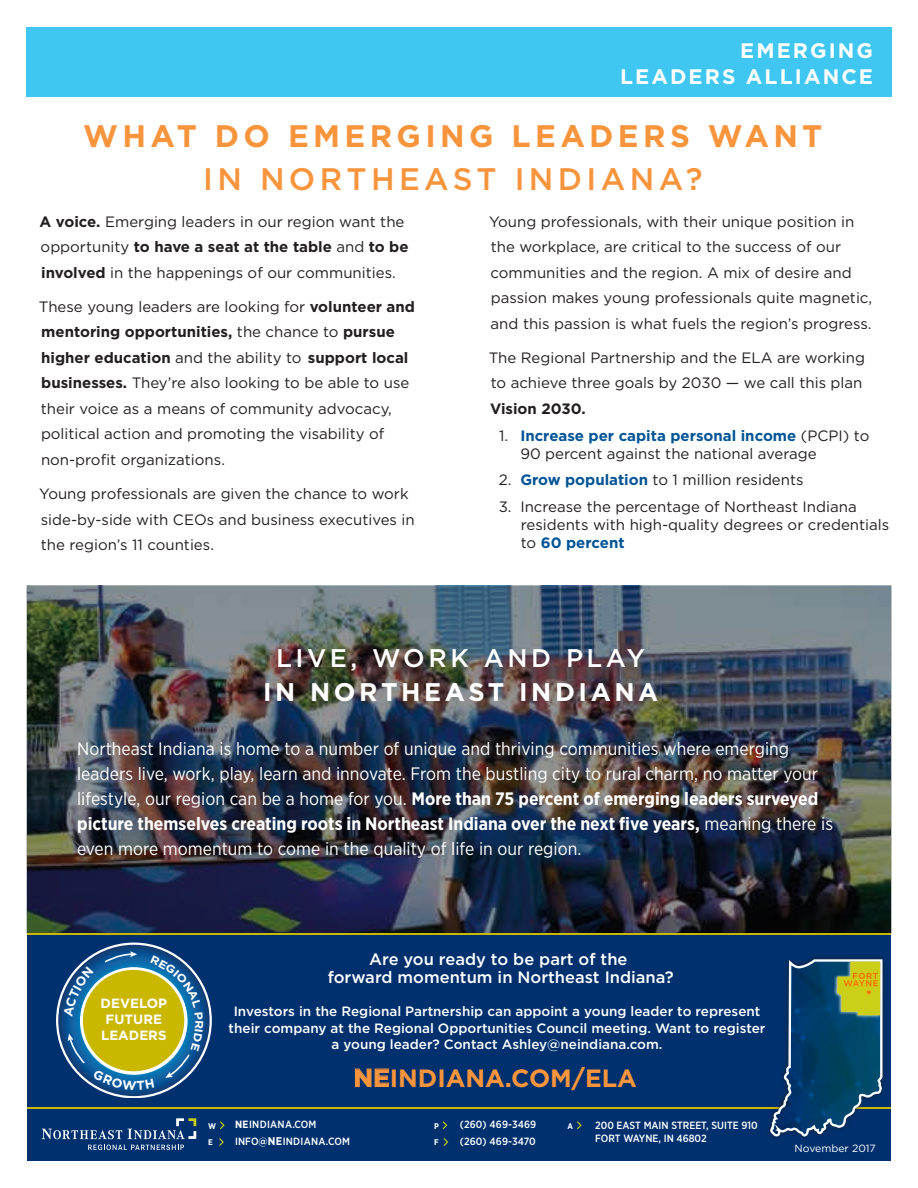
<style>
.page{position:relative;width:918px;height:1188px;background:#fff}
.page>*{position:absolute;margin:0;border:0;box-sizing:border-box;transform-origin:0 0}
.t1{font:700 31.05px/42.2px "Gotham";letter-spacing:.14em;color:#f7943c;text-align:center}
.t2{font:700 25.5px/34.5px "Gotham";letter-spacing:.14em;color:#fff;text-align:center}
.t3{font:700 24.9px "Gotham";color:#f7943c}
.t4{font:700 21px "Gotham";letter-spacing:.1em;color:#fff}
.t5{font:18px/25px "Gotham Narrow";color:#fff}
.t6{font:500 16.5px/18px "Gotham";color:#fff;text-align:center}
.P_-_body_-_LJ{font:15px/25.5px "Gotham";color:#231f20}
.t7{font:500 13.5px/16.2px "Gotham";color:#fff;text-align:center}
.t8{font:700 13.35px/16px "Gotham";color:#fff;text-align:center}
.t9{font:500 10.5px/13.5px "Gotham Narrow";color:#fff}
.t10{font:500 10.5px "Gotham Narrow";letter-spacing:.025em;color:#fff}
.P_-_body_-_LJ-2{font:10.5px "Gotham";color:#fff}
.t11{font:700 8.25px "Gotham Narrow";color:#fff}
.s1{font-weight:500}
.s2{font-weight:700}
.s3{font-weight:700;color:#005495}
.s4{font-weight:700;font-size:11.25px}
</style>
<div class="page">
<div style="left:27px;top:935px;width:864px;height:226px;background:#00306d"></div>
<hr style="left:27px;top:1107px;width:864px;height:2px;background:#cab700">
<svg style="left:42px;top:1118px;width:154px;height:21px"></svg>
<svg style="left:88px;top:1145px;width:96px;height:5px"></svg>
<svg style="left:220px;top:1121px;width:5px;height:8px"></svg>
<svg style="left:219px;top:1138px;width:5px;height:8px"></svg>
<svg style="left:443px;top:1121px;width:4px;height:8px"></svg>
<svg style="left:444px;top:1138px;width:4px;height:8px"></svg>
<svg style="left:577px;top:1121px;width:5px;height:8px"></svg>
<div style="left:766px;top:955px;width:121px;height:186px;background:#231f20;opacity:.75"></div>
<div style="left:833px;top:959px;width:50px;height:59px;background:#fff"></div>
<svg style="left:771px;top:961px;width:110px;height:174px"></svg>
<svg style="left:355px;top:1069px;width:34px;height:18px"></svg>
<div style="left:26px;top:27px;width:866px;height:75px;background:#3fc7f1"></div>
<div style="left:26px;top:97px;width:866px;height:5px;background:#fff"></div>
<img style="left:26px;top:585px;width:866px;height:348px">
<hr style="left:27px;top:933px;width:864px;height:2px;background:#cab700">
<svg style="left:56px;top:942px;width:156px;height:156px"></svg>
<p class="t4" style="left:740px;top:37px;width:134px">EMERGING</p>
<p class="t4" style="left:620px;top:62px;width:254px">LEADERS ALLIANCE</p>
<p class="t1" style="left:83px;top:115px;width:741px">WHAT DO EMERGING LEADERS WANT<br><span class="s1">IN NORTHEAST INDIANA?</span></p>
<p class="P_-_body_-_LJ" style="left:40px;top:208px;width:371px"><span class="s2">A voice.</span> Emerging leaders in our region want the opportunity <span class="s2">to have a seat at the table</span> and <span class="s2">to be involved</span> in the happenings of our communities.</p>
<p class="P_-_body_-_LJ" style="left:39px;top:294px;width:378px">These young leaders are looking for <span class="s2">volunteer and mentoring opportunities,</span> the chance to <span class="s2">pursue higher education</span> and the ability to <span class="s2">support local businesses.</span> They’re also looking to be able to use their voice as a means of community advocacy, political action and promoting the visability of non-profit organizations.</p>
<p class="P_-_body_-_LJ" style="left:39px;top:481px;width:377px">Young professionals are given the chance to work side-by-side with CEOs and business executives in the region’s 11 counties.</p>
<p class="P_-_body_-_LJ" style="left:489px;top:208px;width:385px">Young professionals, with their unique position in the workplace, are critical to the success of our communities and the region. A mix of desire and passion makes young professionals quite magnetic, and this passion is what fuels the region’s progress.</p>
<p class="P_-_body_-_LJ" style="left:489px;top:345px;width:378px">The Regional Partnership and the ELA are working to achieve three goals by 2030 — we call this plan<br><span class="s2">Vision 2030.</span></p>
<p class="P_-_body_-_LJ" style="left:520px;top:426px;width:351px;line-height:18px;text-indent:-21px">1. <span class="s3">Increase per capita personal income</span> (PCPI) to<br>90 percent against the national average</p>
<p class="P_-_body_-_LJ" style="left:499px;top:467px;width:306px">2. <span class="s3">Grow population</span> to 1 million residents</p>
<p class="P_-_body_-_LJ" style="left:521px;top:497px;width:370px;line-height:18px;text-indent:-22px">3. Increase the percentage of Northeast Indiana residents with high-quality degrees or credentials to <span class="s3">60 percent</span></p>
<p class="t2" style="left:263px;top:640px;width:397px"><span class="s1">LIVE, WORK AND PLAY<br></span>IN NORTHEAST INDIANA</p>
<p class="t5" style="left:77px;top:736px;width:757px">Northeast Indiana is home to a number of unique and thriving communities where emerging leaders live, work, play, learn and innovate. From the bustling city to rural charm, no matter your lifestyle, our region can be a home for you. <span class="s2">More than 75 percent of emerging leaders surveyed picture themselves creating roots in Northeast Indiana over the next five years,</span> meaning there is even more momentum to come in the quality of life in our region.</p>
<p class="t8" style="left:101px;top:995px;width:68px">DEVELOP<br>FUTURE<br>LEADERS</p>
<p class="t11" style="left:208px;top:1120px;width:9px">W</p>
<p class="t11" style="left:208px;top:1137px;width:6px">E</p>
<p class="t6" style="left:328px;top:950px;width:348px">Are you ready to be part of the<br>forward momentum in Northeast Indiana?</p>
<p class="t7" style="left:229px;top:1003px;width:538px">Investors in the Regional Partnership can appoint a young leader to represent their company at the Regional Opportunities Council meeting. Want to register a young leader? Contact Ashley@neindiana.com.</p>
<p class="t3" style="left:353px;top:1061px;width:285px">NEINDIANA.COM/ELA</p>
<p class="t10" style="left:235px;top:1118px;width:83px"><span class="s2">NE</span>INDIANA.COM</p>
<p class="t10" style="left:235px;top:1134px;width:116px">INFO@<span class="s4">NE</span>INDIANA.COM</p>
<p class="t11" style="left:434px;top:1120px;width:6px">P</p>
<p class="t11" style="left:434px;top:1137px;width:6px">F</p>
<p class="t9" style="left:460px;top:1117px;width:78px">(260) 469-3469</p>
<p class="t9" style="left:460px;top:1134px;width:78px">(260) 469-3470</p>
<p class="t11" style="left:568px;top:1120px;width:7px">A</p>
<p class="t9" style="left:595px;top:1118px;width:164px">200 EAST MAIN STREET, SUITE 910<br>FORT WAYNE, IN 46802</p>
<p class="P_-_body_-_LJ-2" style="left:795px;top:1142px;width:83px">November 2017</p>
</div>
